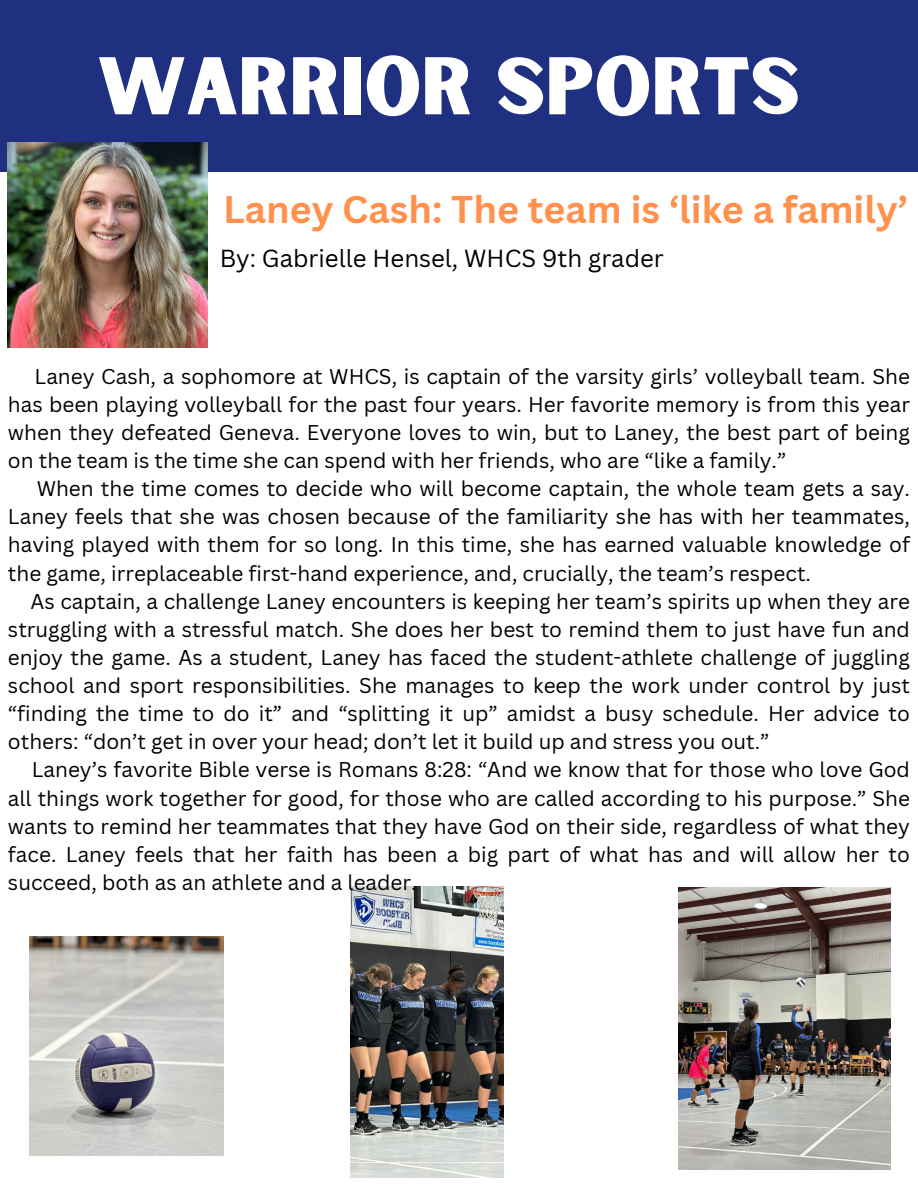
<style>
.page{position:relative;width:918px;height:1188px;background:#fff}
.page>*{position:absolute;margin:0;border:0;box-sizing:border-box;transform-origin:0 0}
.t1{font:78px "Sunborn Sans One";color:#fff}
.t2{font:700 37.5px "Canva Sans";color:#ff914d}
.t3{font:24px "Canva Sans";color:#000}
.t4{font:20.85px/28.2px "Canva Sans";color:#000;text-align:justify}
</style>
<div class="page">
<div style="left:0;top:0;width:918px;height:171px;background:#1e307f"></div>
<img style="left:679px;top:887px;width:211px;height:283px">
<img style="left:30px;top:936px;width:193px;height:220px">
<img style="left:8px;top:143px;width:199px;height:205px">
<img style="left:351px;top:886px;width:153px;height:291px">
<p class="t1" style="left:97px;top:36px;width:704px">WARRIOR SPORTS</p>
<p class="t2" style="left:223px;top:183px;width:686px">Laney Cash: The team is ‘like a family’</p>
<p class="t3" style="left:220px;top:242px;width:446px">By: Gabrielle Hensel, WHCS 9th grader</p>
<p class="t4" style="left:8px;top:361px;width:904px;text-indent:27px">Laney Cash, a sophomore at WHCS, is captain of the varsity girls’ volleyball team. She has been playing volleyball for the past four years. Her favorite memory is from this year when they defeated Geneva. Everyone loves to win, but to Laney, the best part of being on the team is the time she can spend with her friends, who are “like a family.”</p>
<p class="t4" style="left:8px;top:474px;width:904px;text-indent:29px">When the time comes to decide who will become captain, the whole team gets a say.<br>Laney feels that she was chosen because of the familiarity she has with her teammates, having played with them for so long. In this time, she has earned valuable knowledge of the game, irreplaceable first-hand experience, and, crucially, the team’s respect.</p>
<p class="t4" style="left:8px;top:586px;width:904px;text-indent:22px">As captain, a challenge Laney encounters is keeping her team’s spirits up when they are struggling with a stressful match. She does her best to remind them to just have fun and enjoy the game. As a student, Laney has faced the student-athlete challenge of juggling school and sport responsibilities. She manages to keep the work under control by just “finding the time to do it” and “splitting it up” amidst a busy schedule. Her advice to others: “don’t get in over your head; don’t let it build up and stress you out.”</p>
<p class="t4" style="left:8px;top:755px;width:904px;text-indent:24px">Laney’s favorite Bible verse is Romans 8:28: “And we know that for those who love God all things work together for good, for those who are called according to his purpose.” She wants to remind her teammates that they have God on their side, regardless of what they face. Laney feels that her faith has been a big part of what has and will allow her to succeed, both as an athlete and a leader.</p>
</div>
